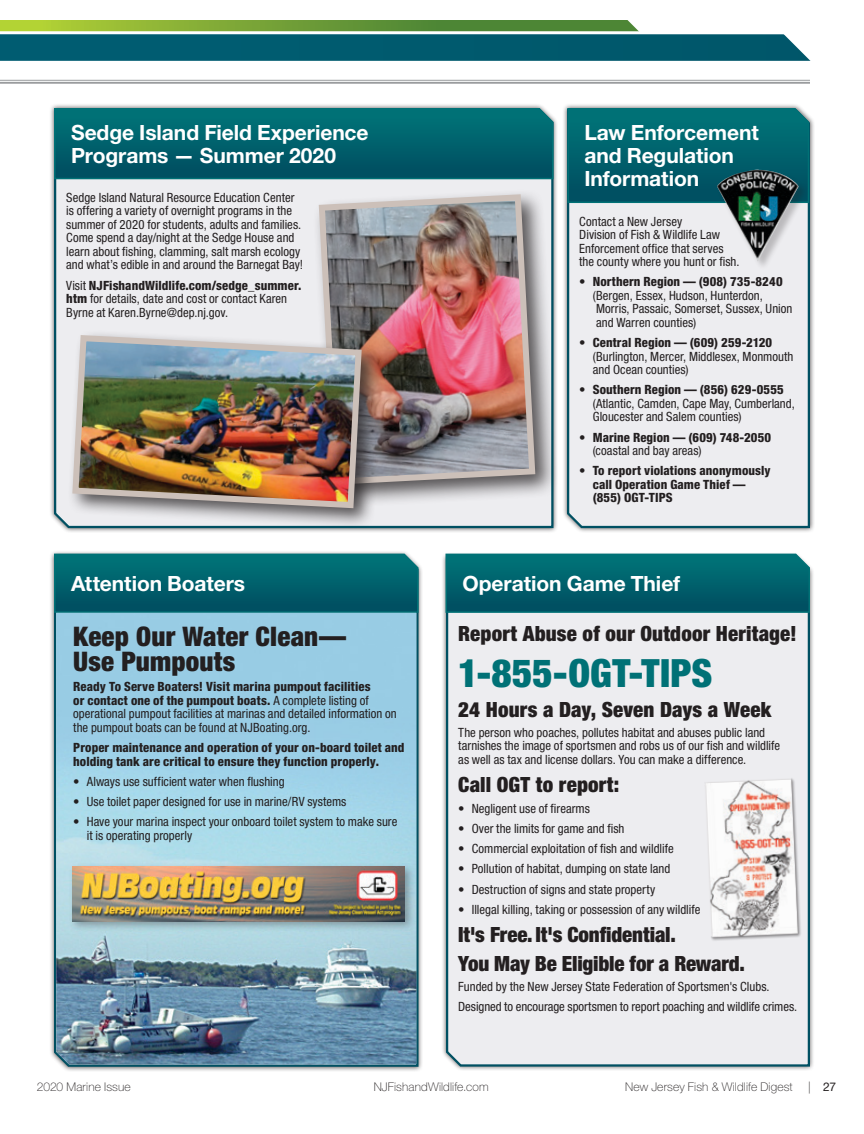
<style>
.page{position:relative;width:864px;height:1134px;background:#fff}
.page>*{position:absolute;margin:0;border:0;box-sizing:border-box;transform-origin:0 0}
.t1{font:900 condensed 39px "Helvetica Neue LT Std";letter-spacing:.005em;color:#007176}
.t2{font:900 condensed 27px/24.8px "Helvetica Neue LT Std";letter-spacing:.01em;color:#231f20}
.t3{font:900 condensed 21px/28.5px "Helvetica Neue LT Std";letter-spacing:.005em;color:#231f20}
.t4{font:700 21px/23.2px "Helvetica Neue LT Std";letter-spacing:-.005em;color:#fff}
.t5{font:condensed 12.75px/13.5px "Helvetica Neue LT Std";color:#231f20}
.t6{font:800 condensed 12.75px/13.5px "Helvetica Neue LT Std";letter-spacing:.005em;color:#231f20}
.t7{font:100 12px "Helvetica Neue LT Std";letter-spacing:.015em;color:#231f20}
.t8{font:12px "Helvetica Neue LT Std";color:#231f20}
.s1{font-weight:800}
.s2{font-weight:400}
.s3{font-weight:100}
</style>
<div class="page">
<div style="left:441px;top:552px;width:374px;height:520px;background:#231f20;opacity:.75"></div>
<div style="left:445px;top:614px;width:366px;height:454px;background:#ededf0"></div>
<svg style="left:445px;top:553px;width:366px;height:61px"></svg>
<img style="left:700px;top:777px;width:104px;height:165px">
<div style="left:49px;top:550px;width:375px;height:522px;background:#231f20;opacity:.75"></div>
<svg style="left:53px;top:554px;width:367px;height:514px"></svg>
<svg style="left:53px;top:553px;width:366px;height:61px"></svg>
<img style="left:56px;top:613px;width:360px;height:451px">
<div style="left:562px;top:104px;width:253px;height:429px;background:#231f20;opacity:.75"></div>
<div style="left:566px;top:108px;width:245px;height:421px;background:#ededf0"></div>
<svg style="left:567px;top:107px;width:243px;height:97px"></svg>
<div style="left:717px;top:169px;width:92px;height:102px;background:#231f20;opacity:.25"></div>
<img style="left:717px;top:170px;width:82px;height:92px">
<div style="left:49px;top:103px;width:510px;height:430px;background:#231f20;opacity:.75"></div>
<div style="left:53px;top:107px;width:502px;height:422px;background:#ededf0"></div>
<svg style="left:53px;top:107px;width:501px;height:73px"></svg>
<div style="left:68px;top:862px;width:348px;height:70px;background:#231f20;opacity:.35"></div>
<img style="left:72px;top:867px;width:333px;height:54px">
<div style="left:313px;top:189px;width:246px;height:319px;background:#231f20;opacity:.75"></div>
<img style="left:316px;top:191px;width:222px;height:297px">
<div style="left:67px;top:330px;width:316px;height:199px;background:#231f20;opacity:.75"></div>
<img style="left:69px;top:332px;width:296px;height:179px">
<hr style="left:0;top:80px;width:810px;height:1px;background:#9a9c9e">
<hr style="left:0;top:82px;width:810px;height:2px;background:#9a9c9e">
<svg style="left:0;top:20px;width:811px;height:41px"></svg>
<h3 class="t4" style="left:71px;top:120px;width:299px">Sedge Island Field Experience<br>Programs — Summer 2020</h3>
<p class="t5" style="left:66px;top:191px;width:238px">Sedge Island Natural Resource Education Center is offering a variety of overnight programs in the summer of 2020 for students, adults and families.<br>Come spend a day/night at the Sedge House and learn about fishing, clamming, salt marsh ecology and what’s edible in and around the Barnegat Bay!</p>
<p class="t5" style="left:66px;top:278px;width:237px">Visit <span class="s1">NJFishandWildlife.com/sedge_summer. htm</span> for details, date and cost or contact Karen<br>Byrne at Karen.Byrne@dep.nj.gov.</p>
<h3 class="t4" style="left:584px;top:120px;width:176px">Law Enforcement and Regulation<br>Information</h3>
<p class="t5" style="left:579px;top:214px;width:162px">Contact a New Jersey<br>Division of Fish &amp; Wildlife Law<br>Enforcement office that serves the county where you hunt or fish.</p>
<p class="t5" style="left:593px;top:275px;width:201px;text-indent:-14px">• <span class="s1">Northern Region — (908) 735-8240 </span>(Bergen, Essex, Hudson, Hunterdon, Morris, Passaic, Somerset, Sussex, Union and Warren counties)</p>
<p class="t5" style="left:593px;top:336px;width:202px;text-indent:-14px">• <span class="s1">Central Region — (609) 259-2120 </span>(Burlington, Mercer, Middlesex, Monmouth and Ocean counties)</p>
<p class="t5" style="left:593px;top:383px;width:204px;text-indent:-14px">• <span class="s1">Southern Region — (856) 629-0555 </span>(Atlantic, Camden, Cape May, Cumberland,<br>Gloucester and Salem counties)</p>
<p class="t6" style="left:593px;top:430px;width:180px;text-indent:-14px"><span class="s2">•</span> Marine Region — (609) 748-2050 <span class="s2">(coastal and bay areas)</span></p>
<p class="t6" style="left:593px;top:464px;width:179px;text-indent:-14px"><span class="s2">•</span> To report violations anonymously call Operation Game Thief — (855) OGT-TIPS</p>
<h3 class="t4" style="left:71px;top:571px;width:176px">Attention Boaters</h3>
<h3 class="t4" style="left:463px;top:571px;width:219px">Operation Game Thief</h3>
<h2 class="t2" style="left:73px;top:624px;width:274px">Keep Our Water Clean—<br>Use Pumpouts</h2>
<p class="t5" style="left:73px;top:680px;width:325px"><span class="s1">Ready To Serve Boaters! Visit marina pumpout facilities<br>or contact one of the pumpout boats.</span> A complete listing of operational pumpout facilities at marinas and detailed information on the pumpout boats can be found at NJBoating.org.</p>
<p class="t6" style="left:73px;top:741px;width:333px">Proper maintenance and operation of your on-board toilet and holding tank are critical to ensure they function properly.</p>
<p class="t5" style="left:73px;top:775px;width:213px">• Always use sufficient water when flushing</p>
<p class="t5" style="left:73px;top:795px;width:275px">• Use toilet paper designed for use in marine/RV systems</p>
<p class="t5" style="left:87px;top:815px;width:312px;text-indent:-14px">• Have your marina inspect your onboard toilet system to make sure it is operating properly</p>
<h3 class="t3" style="left:458px;top:619px;width:340px">Report Abuse of our Outdoor Heritage!</h3>
<h1 class="t1" style="left:458px;top:649px;width:256px">1-855-OGT-TIPS</h1>
<h3 class="t3" style="left:458px;top:695px;width:315px">24 Hours a Day, Seven Days a Week</h3>
<p class="t5" style="left:458px;top:726px;width:324px">The person who poaches, pollutes habitat and abuses public land tarnishes the image of sportsmen and robs us of our fish and wildlife as well as tax and license dollars. You can make a difference.</p>
<h3 class="t3" style="left:458px;top:770px;width:163px">Call OGT to report:</h3>
<p class="t5" style="left:458px;top:801px;width:133px">• Negligent use of firearms</p>
<p class="t5" style="left:458px;top:822px;width:168px">• Over the limits for game and fish</p>
<p class="t5" style="left:458px;top:842px;width:217px">• Commercial exploitation of fish and wildlife</p>
<p class="t5" style="left:458px;top:862px;width:214px">• Pollution of habitat, dumping on state land</p>
<p class="t5" style="left:458px;top:882px;width:199px">• Destruction of signs and state property</p>
<p class="t5" style="left:458px;top:903px;width:244px">• Illegal killing, taking or possession of any wildlife</p>
<h3 class="t3" style="left:458px;top:920px;width:288px">It's Free. It's Confidential.<br>You May Be Eligible for a Reward.</h3>
<p class="t5" style="left:458px;top:976px;width:341px;line-height:20.2px">Funded by the New Jersey State Federation of Sportsmen's Clubs.<br>Designed to encourage sportsmen to report poaching and wildlife crimes.</p>
<p class="t7" style="left:37px;top:1080px;width:96px">2020 Marine Issue</p>
<p class="t7" style="left:374px;top:1080px;width:117px">NJFishandWildlife.com</p>
<p class="t7" style="left:625px;top:1080px;width:169px">New Jersey Fish &amp; Wildlife Digest</p>
<p class="t8" style="left:808px;top:1080px;width:30px"><span class="s3">|</span> 27</p>
</div>
